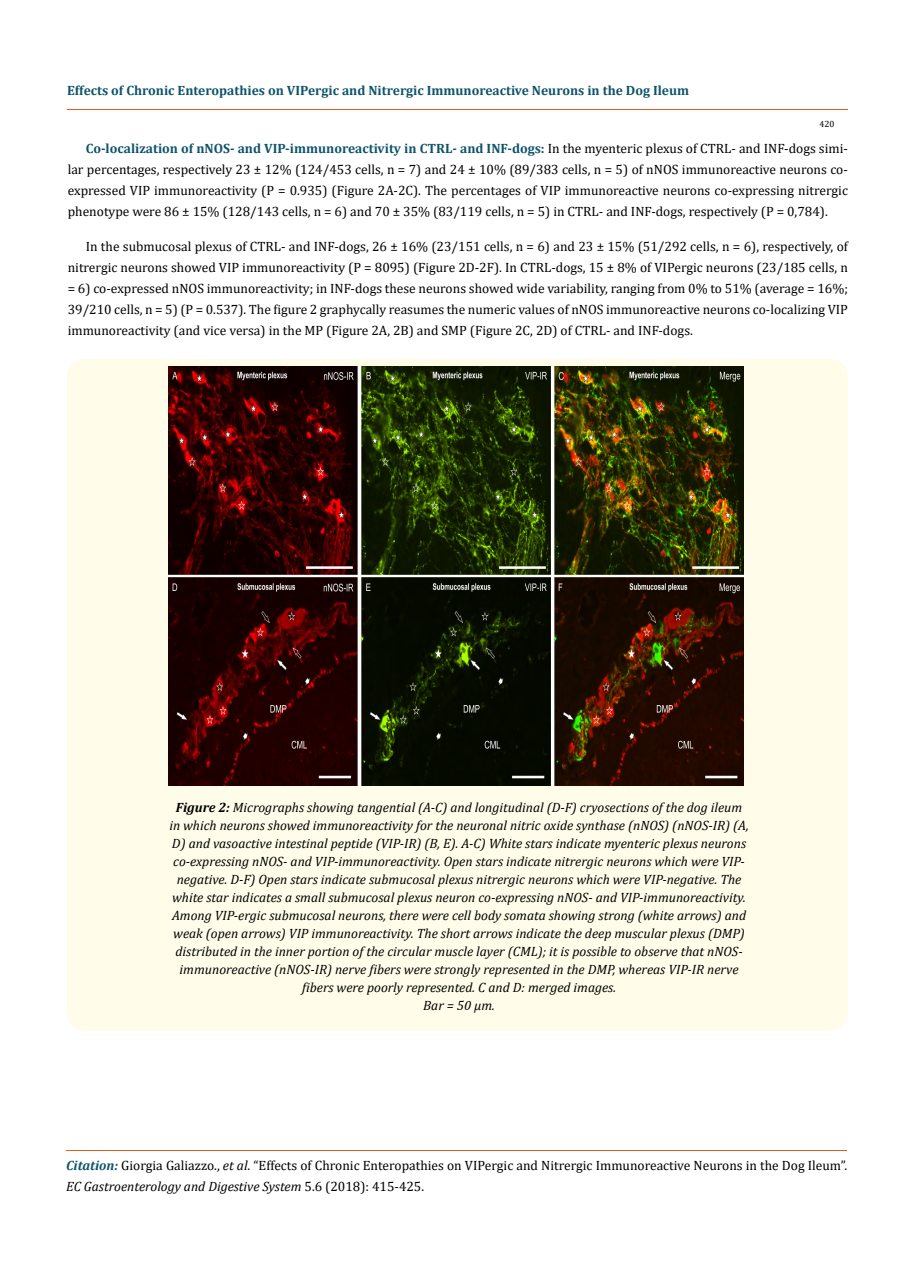
<style>
.page{position:relative;width:917px;height:1262px;background:#fff}
.page>*{position:absolute;margin:0;border:0;box-sizing:border-box;transform-origin:0 0}
.t1{font:13.5px/21px "Cambria";color:#000;text-align:justify}
.t2{font:italic 13.5px/18px "Cambria";color:#000;text-align:center}
.t3{font:700 13.5px "Cambria";color:#0e546a}
.t4{font:9px "Cambria";color:#000}
.s1{font-weight:700;color:#0e546a}
.s2{font-weight:700}
.s3{font-weight:700;font-style:italic;color:#0e546a}
.s4{font-style:italic}
</style>
<div class="page">
<hr style="left:66px;top:1150px;width:781px;height:1px;background:#e05d1a">
<div style="left:67px;top:359px;width:780px;height:671px;background:#fffde9;border-radius:18px"></div>
<img style="left:168px;top:366px;width:576px;height:419px">
<p class="t3" style="left:67px;top:81px;width:623px">Effects of Chronic Enteropathies on VIPergic and Nitrergic Immunoreactive Neurons in the Dog Ileum</p>
<p class="t4" style="left:819px;top:119px;width:16px">420</p>
<p class="t1" style="left:68px;top:138px;width:781px;text-indent:18px"><span class="s1">Co-localization of nNOS- and VIP-immunoreactivity in CTRL- and INF-dogs:</span> In the myenteric plexus of CTRL- and INF-dogs simi&shy;lar percentages, respectively 23 ± 12% (124/453 cells, n = 7) and 24 ± 10% (89/383 cells, n = 5) of nNOS immunoreactive neurons co&shy;expressed VIP immunoreactivity (P = 0.935) (Figure 2A-2C). The percentages of VIP immunoreactive neurons co-expressing nitrergic phenotype were 86 ± 15% (128/143 cells, n = 6) and 70 ± 35% (83/119 cells, n = 5) in CTRL- and INF-dogs, respectively (P = 0,784).</p>
<p class="t1" style="left:68px;top:235px;width:781px;text-indent:18px">In the submucosal plexus of CTRL- and INF-dogs, 26 ± 16% (23/151 cells, n = 6) and 23 ± 15% (51/292 cells, n = 6), respectively, of nitrergic neurons showed VIP immunoreactivity (P = 8095) (Figure 2D-2F). In CTRL-dogs, 15 ± 8% of VIPergic neurons (23/185 cells, n = 6) co-expressed nNOS immunoreactivity; in INF-dogs these neurons showed wide variability, ranging from 0% to 51% (average = 16%; 39/210 cells, n = 5) (P = 0.537). The figure 2 graphycally reasumes the numeric values of nNOS immunoreactive neurons co-localizing VIP immunoreactivity (and vice versa) in the MP (Figure 2A, 2B) and SMP (Figure 2C, 2D) of CTRL- and INF-dogs.</p>
<p class="t2" style="left:169px;top:797px;width:581px"><span class="s2">Figure 2:</span> Micrographs showing tangential (A-C) and longitudinal (D-F) cryosections of the dog ileum in which neurons showed immunoreactivity for the neuronal nitric oxide synthase (nNOS) (nNOS-IR) (A, D) and vasoactive intestinal peptide (VIP-IR) (B, E). A-C) White stars indicate myenteric plexus neurons co-expressing nNOS- and VIP-immunoreactivity. Open stars indicate nitrergic neurons which were VIP&shy;negative. D-F) Open stars indicate submucosal plexus nitrergic neurons which were VIP-negative. The white star indicates a small submucosal plexus neuron co-expressing nNOS- and VIP-immunoreactivity.<br>Among VIP-ergic submucosal neurons, there were cell body somata showing strong (white arrows) and weak (open arrows) VIP immunoreactivity. The short arrows indicate the deep muscular plexus (DMP) distributed in the inner portion of the circular muscle layer (CML); it is possible to observe that nNOS&shy;immunoreactive (nNOS-IR) nerve fibers were strongly represented in the DMP, whereas VIP-IR nerve fibers were poorly represented. C and D: merged images.<br>Bar = 50 μm.</p>
<p class="t1" style="left:66px;top:1155px;width:782px"><span class="s3">Citation:</span> Giorgia Galiazzo., <span class="s4">et al</span>. “Effects of Chronic Enteropathies on VIPergic and Nitrergic Immunoreactive Neurons in the Dog Ileum”.<br><span class="s4">EC Gastroenterology and Digestive System</span> 5.6 (2018): 415-425.</p>
</div>
